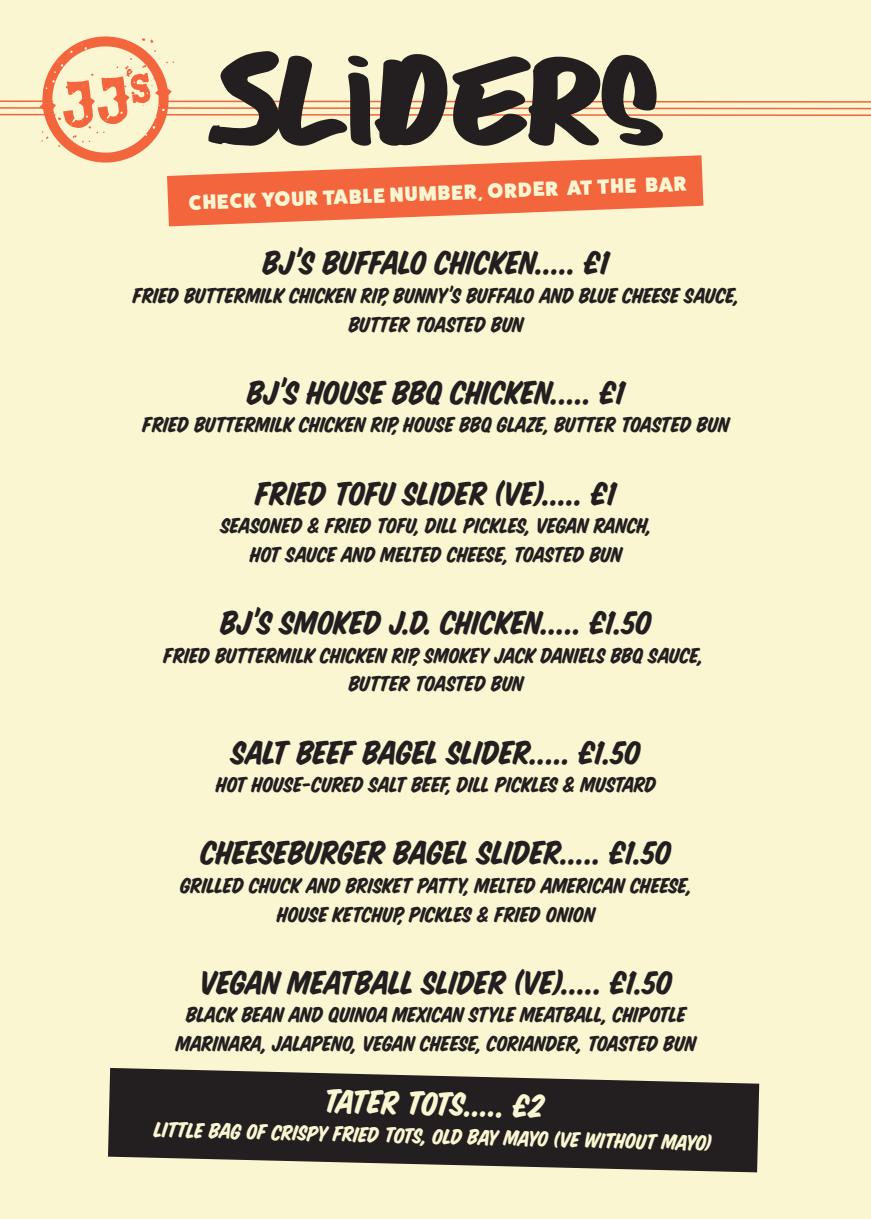
<style>
.page{position:relative;width:871px;height:1219px;background:#fff}
.page>*{position:absolute;margin:0;border:0;box-sizing:border-box;transform-origin:0 0}
.t1{font:36.5px "House Slant";letter-spacing:-.005em;color:#231f20}
.t2{font:36.5px "House Slant";color:#fbf6d2}
.t3{font:23.8px/28.6px "House Slant";letter-spacing:-.005em;color:#231f20;text-align:center}
.t4{font:23.8px "House Slant";color:#fbf6d2}
.t5{font:800 20.7px "Fat Frank";color:#fbf6d2}
</style>
<div class="page">
<div style="left:0;top:0;width:870px;height:1219px;background:#fbf6d2"></div>
<svg style="left:108px;top:1068px;width:651px;height:104px;background:#433f3a"></svg>
<svg style="left:0;top:36px;width:870px;height:190px"></svg>
<p class="t5" style="left:188px;top:190px;width:499px;rotate:-2deg">CHECK YOUR TABLE NUMBER, ORDER AT THE BAR</p>
<h1 class="t1" style="left:263px;top:241px;width:348px">BJ’S BUFFALO CHICKEN..... £1</h1>
<p class="t3" style="left:133px;top:281px;width:608px">FRIED BUTTERMILK CHICKEN RIP, BUNNY’S BUFFALO AND BLUE CHEESE SAUCE,<br>BUTTER TOASTED BUN</p>
<h1 class="t1" style="left:247px;top:370px;width:379px">BJ’S HOUSE BBQ CHICKEN..... £1</h1>
<p class="t3" style="left:143px;top:411px;width:588px">FRIED BUTTERMILK CHICKEN RIP, HOUSE BBQ GLAZE, BUTTER TOASTED BUN</p>
<h1 class="t1" style="left:256px;top:471px;width:362px">FRIED TOFU SLIDER (VE)..... £1</h1>
<p class="t3" style="left:221px;top:512px;width:432px">SEASONED &amp; FRIED TOFU, DILL PICKLES, VEGAN RANCH,<br>HOT SAUCE AND MELTED CHEESE, TOASTED BUN</p>
<h1 class="t1" style="left:220px;top:600px;width:433px">BJ’S SMOKED J.D. CHICKEN..... £1.50</h1>
<p class="t3" style="left:164px;top:641px;width:541px">FRIED BUTTERMILK CHICKEN RIP, SMOKEY JACK DANIELS BBQ SAUCE,<br>BUTTER TOASTED BUN</p>
<h1 class="t1" style="left:231px;top:730px;width:411px">SALT BEEF BAGEL SLIDER..... £1.50</h1>
<p class="t3" style="left:216px;top:770px;width:442px">HOT HOUSE-CURED SALT BEEF, DILL PICKLES &amp; MUSTARD</p>
<h1 class="t1" style="left:201px;top:831px;width:472px">CHEESEBURGER BAGEL SLIDER..... £1.50</h1>
<p class="t3" style="left:180px;top:871px;width:512px">GRILLED CHUCK AND BRISKET PATTY, MELTED AMERICAN CHEESE,<br>HOUSE KETCHUP, PICKLES &amp; FRIED ONION</p>
<h1 class="t1" style="left:200px;top:960px;width:474px">VEGAN MEATBALL SLIDER (VE)..... £1.50</h1>
<p class="t3" style="left:176px;top:1001px;width:521px">BLACK BEAN AND QUINOA MEXICAN STYLE MEATBALL, CHIPOTLE<br>MARINARA, JALAPENO, VEGAN CHEESE, CORIANDER, TOASTED BUN</p>
<h1 class="t2" style="left:324px;top:1079px;width:222px;rotate:1deg">TATER TOTS..... £2</h1>
<p class="t4" style="left:154px;top:1117px;width:559px;rotate:1deg">LITTLE BAG OF CRISPY FRIED TOTS, OLD BAY MAYO (VE WITHOUT MAYO)</p>
</div>
